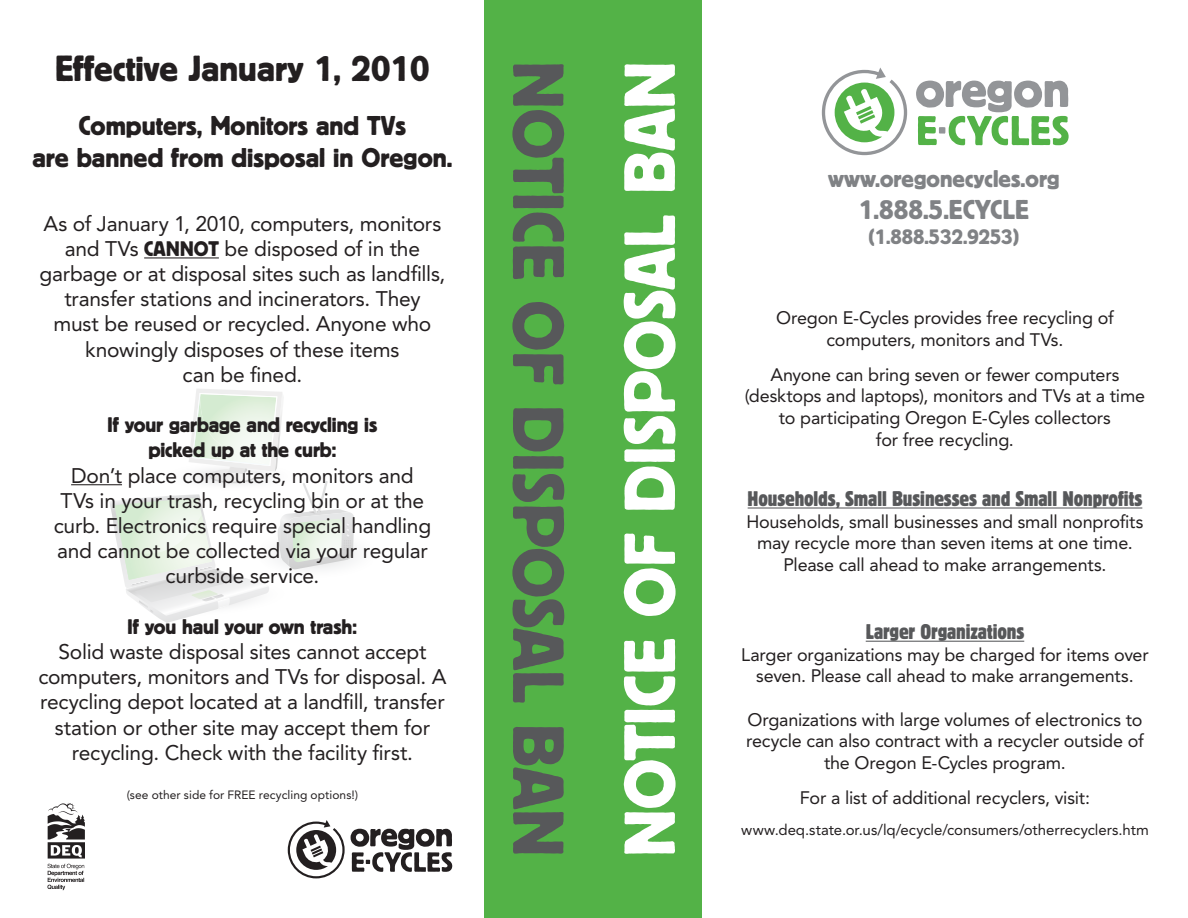
<style>
.page{position:relative;width:1188px;height:918px;background:#fff}
.page>*{position:absolute;margin:0;border:0;box-sizing:border-box;transform-origin:0 0}
.t1{font:72px "Block BE";color:#57585a}
.t2{font:72px "Block BE";color:#fff}
.t3{font:36px "Block BE";color:#231f20}
.t4{font:27px/32.4px "Block BE";color:#231f20;text-align:center}
.t5{font:27px "Block BE";color:#808285}
.t6{font:24px "Block BE";color:#808285}
.t7{font:21px/25.2px "Avenir LT Std";letter-spacing:-.01em;color:#231f20;text-align:center}
.t8{font:21px/25.2px "Block BE";letter-spacing:-.005em;color:#231f20;text-align:center}
.t9{font:condensed 21px "Block BE";letter-spacing:-.005em;color:#57585a}
.t10{font:21px "Block BE";color:#808285}
.t11{font:18px/21.6px "Avenir LT Std";letter-spacing:-.01em;color:#231f20;text-align:center}
.t12{font:15px "Avenir LT Std";color:#231f20}
.t13{font:12px "Avenir LT Std";letter-spacing:.005em;color:#231f20}
.s1{font-family:"Block BE"}
</style>
<div class="page">
<svg style="left:110px;top:389px;width:245px;height:234px"></svg>
<div style="left:485px;top:0;width:217px;height:918px;background:#53b247"></div>
<hr style="left:144px;top:257px;width:75px;height:1px;background:#231f20">
<hr style="left:71px;top:484px;width:51px;height:1px;background:#231f20">
<img style="left:47px;top:803px;width:38px;height:88px">
<svg style="left:288px;top:820px;width:57px;height:58px"></svg>
<svg style="left:351px;top:829px;width:101px;height:43px"></svg>
<hr style="left:748px;top:507px;width:394px;height:2px;background:#57585a">
<hr style="left:866px;top:641px;width:158px;height:1px;background:#57585a">
<svg style="left:822px;top:68px;width:85px;height:87px"></svg>
<svg style="left:916px;top:81px;width:153px;height:64px"></svg>
<h2 class="t3" style="left:55px;top:48px;width:376px">Effective January 1, 2010</h2>
<p class="t4" style="left:32px;top:110px;width:422px">Computers, Monitors and TVs<br>are banned from disposal in Oregon.</p>
<p class="t7" style="left:39px;top:211px;width:407px">As of January 1, 2010, computers, monitors and TVs <span class="s1">CANNOT</span> be disposed of in the garbage or at disposal sites such as landfills, transfer stations and incinerators. They must be reused or recycled. Anyone who knowingly disposes of these items<br>can be fined.</p>
<p class="t8" style="left:107px;top:413px;width:272px">If your garbage and recycling is picked up at the curb:</p>
<p class="t7" style="left:54px;top:463px;width:379px">Don’t place computers, monitors and TVs in your trash, recycling bin or at the curb. Electronics require special handling and cannot be collected via your regular curbside service.</p>
<p class="t8" style="left:127px;top:614px;width:232px">If you haul your own trash:</p>
<p class="t7" style="left:38px;top:639px;width:410px">Solid waste disposal sites cannot accept computers, monitors and TVs for disposal. A recycling depot located at a landfill, transfer station or other site may accept them for recycling. Check with the facility first.</p>
<p class="t13" style="left:127px;top:788px;width:233px">(see other side for FREE recycling options!)</p>
<h1 class="t1" style="left:578px;top:62px;width:796px;rotate:90deg">NOTICE OF DISPOSAL BAN</h1>
<h1 class="t2" style="left:610px;top:856px;width:796px;rotate:-90deg">NOTICE OF DISPOSAL BAN</h1>
<p class="t6" style="left:828px;top:165px;width:233px">www.oregonecycles.org</p>
<p class="t5" style="left:859px;top:195px;width:171px">1.888.5.ECYCLE</p>
<p class="t10" style="left:869px;top:225px;width:152px">(1.888.532.9253)</p>
<p class="t11" style="left:776px;top:307px;width:339px">Oregon E-Cycles provides free recycling of computers, monitors and TVs.</p>
<p class="t11" style="left:745px;top:364px;width:402px">Anyone can bring seven or fewer computers (desktops and laptops), monitors and TVs at a time to participating Oregon E-Cyles collectors<br>for free recycling.</p>
<p class="t9" style="left:748px;top:486px;width:396px">Households, Small Businesses and Small Nonprofits</p>
<p class="t11" style="left:746px;top:511px;width:399px">Households, small businesses and small nonprofits may recycle more than seven items at one time.<br>Please call ahead to make arrangements.</p>
<p class="t9" style="left:866px;top:620px;width:160px">Larger Organizations</p>
<p class="t11" style="left:741px;top:644px;width:409px">Larger organizations may be charged for items over seven. Please call ahead to make arrangements.</p>
<p class="t11" style="left:746px;top:709px;width:399px">Organizations with large volumes of electronics to recycle can also contract with a recycler outside of the Oregon E-Cycles program.</p>
<p class="t11" style="left:800px;top:787px;width:292px">For a list of additional recyclers, visit:</p>
<p class="t12" style="left:741px;top:821px;width:409px">www.deq.state.or.us/lq/ecycle/consumers/otherrecyclers.htm</p>
</div>
